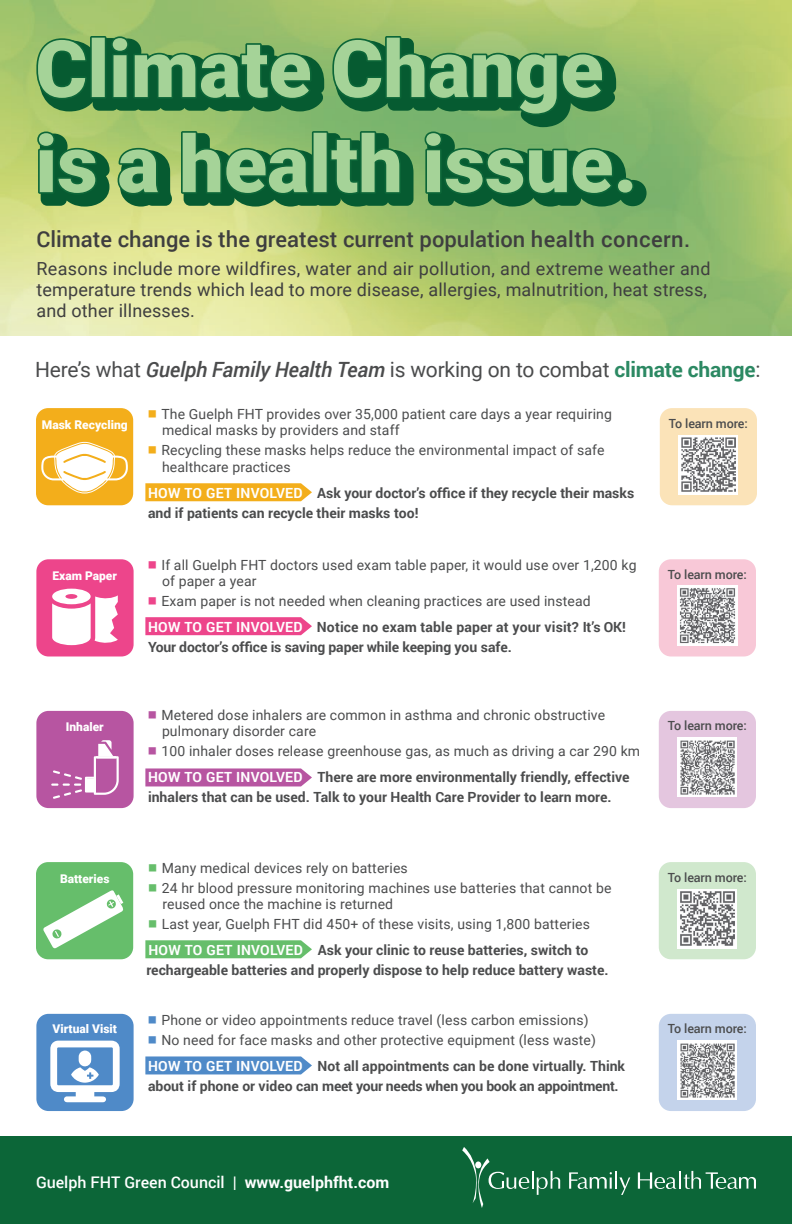
<style>
.page{position:relative;width:792px;height:1224px;background:#fff}
.page>*{position:absolute;margin:0;border:0;box-sizing:border-box;transform-origin:0 0}
.t1{font:500 22px "Roboto";color:#3e3e3f}
.t2{font:21px "Roboto";letter-spacing:-.01em;color:#4b4c4d}
.t3{font:18px/21px "Roboto";letter-spacing:.01em;color:#3e3e3f}
.t4{font:500 16px "Roboto";color:#fff}
.t5{font:14px/20px "Roboto";letter-spacing:.01em;color:#4b4c4d}
.t6{font:700 14px/20px "Roboto";color:#4b4c4d}
.t7{font:500 12.6px "Roboto";letter-spacing:-.01em;color:#4b4c4d}
.t8{font:900 12px "Roboto";color:#fff}
.s1{font-weight:500;font-style:italic}
.s2{font-weight:700;color:#2c8963}
.s3{color:#fff}
.s4{font-weight:700;color:#fff}
.s5{font-weight:700}
</style>
<div class="page">
<svg style="left:145px;top:1056px;width:167px;height:18px;background:#5990cb"></svg>
<div style="left:659px;top:1014px;width:97px;height:97px;background:#c4d3eb;border-radius:12px"></div>
<div style="left:36px;top:1014px;width:98px;height:97px;background:#4f8ac8;border-radius:12px"></div>
<svg style="left:50px;top:1041px;width:70px;height:61px"></svg>
<div style="left:677px;top:1040px;width:60px;height:60px;background:linear-gradient(to right,#fff,#fff)"></div>
<img style="left:680px;top:1043px;width:54px;height:54px">
<svg style="left:145px;top:483px;width:167px;height:18px;background:#f3b126"></svg>
<svg style="left:145px;top:617px;width:167px;height:18px;background:#ed4d90"></svg>
<svg style="left:145px;top:768px;width:167px;height:18px;background:#bb5fa6"></svg>
<svg style="left:145px;top:940px;width:167px;height:18px;background:#6dc172"></svg>
<div style="left:36px;top:408px;width:97px;height:97px;background:#f3ae1b;border-radius:12px"></div>
<svg style="left:41px;top:442px;width:87px;height:52px"></svg>
<div style="left:660px;top:408px;width:97px;height:97px;background:#fbe3b8;border-radius:12px"></div>
<div style="left:659px;top:559px;width:97px;height:97px;background:#f8c8d7;border-radius:12px"></div>
<div style="left:659px;top:711px;width:97px;height:97px;background:#e4c6df;border-radius:12px"></div>
<div style="left:36px;top:559px;width:98px;height:97px;background:#ed458b;border-radius:12px"></div>
<svg style="left:52px;top:589px;width:66px;height:56px"></svg>
<div style="left:36px;top:711px;width:98px;height:97px;background:#b755a1;border-radius:12px"></div>
<svg style="left:51px;top:740px;width:68px;height:59px"></svg>
<svg style="left:678px;top:435px;width:60px;height:59px"></svg>
<img style="left:681px;top:438px;width:54px;height:54px">
<img style="left:677px;top:586px;width:60px;height:60px">
<div style="left:677px;top:737px;width:60px;height:60px;background:linear-gradient(to right,#fff,#fff)"></div>
<img style="left:680px;top:740px;width:54px;height:54px">
<div style="left:659px;top:862px;width:97px;height:97px;background:#d0e8cd;border-radius:12px"></div>
<div style="left:36px;top:862px;width:97px;height:97px;background:#66be6b;border-radius:12px"></div>
<svg style="left:43px;top:890px;width:81px;height:59px"></svg>
<svg style="left:677px;top:889px;width:60px;height:59px"></svg>
<img style="left:680px;top:892px;width:54px;height:54px">
<img style="left:0;top:0;width:792px;height:335px">
<div style="left:0;top:1136px;width:792px;height:88px;background:#0c6638"></div>
<svg style="left:569px;top:1171px;width:61px;height:24px"></svg>
<svg style="left:638px;top:1171px;width:118px;height:18px"></svg>
<svg style="left:462px;top:1147px;width:98px;height:61px"></svg>
<svg style="left:36px;top:36px;width:611px;height:171px;background:#68a366"></svg>
<h1 class="t1" style="left:36px;top:224px;width:655px">Climate change is the greatest current population health concern.</h1>
<p class="t3" style="left:36px;top:257px;width:676px">Reasons include more wildfires, water and air pollution, and extreme weather and temperature trends which lead to more disease, allergies, malnutrition, heat stress, and other illnesses.</p>
<h2 class="t2" style="left:35px;top:355px;width:727px">Here’s what <span class="s1">Guelph Family Health Team</span> is working on to combat <span class="s2">climate change</span>:</h2>
<p class="t7" style="left:669px;top:414px;width:80px">To learn more:</p>
<p class="t5" style="left:161px;top:405px;width:452px;line-height:16px">The Guelph FHT provides over 35,000 patient care days a year requiring medical masks by providers and staff</p>
<p class="t5" style="left:161px;top:441px;width:445px;line-height:16.8px">Recycling these masks helps reduce the environmental impact of safe healthcare practices</p>
<p class="t6" style="left:148px;top:482px;width:488px"><span class="s3">HOW TO GET INVOLVED</span> Ask your doctor’s office if they recycle their masks and if patients can recycle their masks too!</p>
<p class="t8" style="left:42px;top:416px;width:87px">Mask Recycling</p>
<p class="t8" style="left:53px;top:567px;width:66px">Exam Paper</p>
<p class="t5" style="left:161px;top:557px;width:477px;line-height:16px">If all Guelph FHT doctors used exam table paper, it would use over 1,200 kg of paper a year</p>
<p class="t5" style="left:148px;top:588px;width:479px;line-height:26px;text-indent:13px">Exam paper is not needed when cleaning practices are used instead<br><span class="s4">HOW TO GET INVOLVED</span> <span class="s5">Notice no exam table paper at your visit? It’s OK!</span></p>
<p class="t6" style="left:148px;top:637px;width:366px">Your doctor’s office is saving paper while keeping you safe.</p>
<p class="t7" style="left:668px;top:565px;width:80px">To learn more:</p>
<p class="t8" style="left:66px;top:718px;width:39px">Inhaler</p>
<p class="t5" style="left:161px;top:707px;width:445px;line-height:16px">Metered dose inhalers are common in asthma and chronic obstructive pulmonary disorder care</p>
<p class="t5" style="left:148px;top:738px;width:494px;line-height:26px;text-indent:13px">100 inhaler doses release greenhouse gas, as much as driving a car 290 km<br><span class="s4">HOW TO GET INVOLVED</span> <span class="s5">There are more environmentally friendly, effective</span></p>
<p class="t6" style="left:148px;top:787px;width:465px">inhalers that can be used. Talk to your Health Care Provider to learn more.</p>
<p class="t7" style="left:668px;top:717px;width:80px">To learn more:</p>
<p class="t8" style="left:60px;top:870px;width:51px">Batteries</p>
<p class="t5" style="left:162px;top:858px;width:451px">Many medical devices rely on batteries<br>24 hr blood pressure monitoring machines use batteries that cannot be</p>
<p class="t5" style="left:162px;top:894px;width:430px">reused once the machine is returned<br>Last year, Guelph FHT did 450+ of these visits, using 1,800 batteries</p>
<p class="t6" style="left:146px;top:940px;width:464px"><span class="s3">HOW TO GET INVOLVED</span> Ask your clinic to reuse batteries, switch to rechargeable batteries and properly dispose to help reduce battery waste.</p>
<p class="t7" style="left:668px;top:868px;width:80px">To learn more:</p>
<p class="t8" style="left:53px;top:1020px;width:66px">Virtual Visit</p>
<p class="t5" style="left:161px;top:1009px;width:436px">Phone or video appointments reduce travel (less carbon emissions)<br>No need for face masks and other protective equipment (less waste)</p>
<p class="t6" style="left:148px;top:1055px;width:479px"><span class="s3">HOW TO GET INVOLVED</span> Not all appointments can be done virtually. Think about if phone or video can meet your needs when you book an appointment.</p>
<p class="t7" style="left:668px;top:1020px;width:80px">To learn more:</p>
<p class="t4" style="left:36px;top:1171px;width:355px">Guelph FHT Green Council | <span class="s5">www.guelphfht.com</span></p>
</div>
